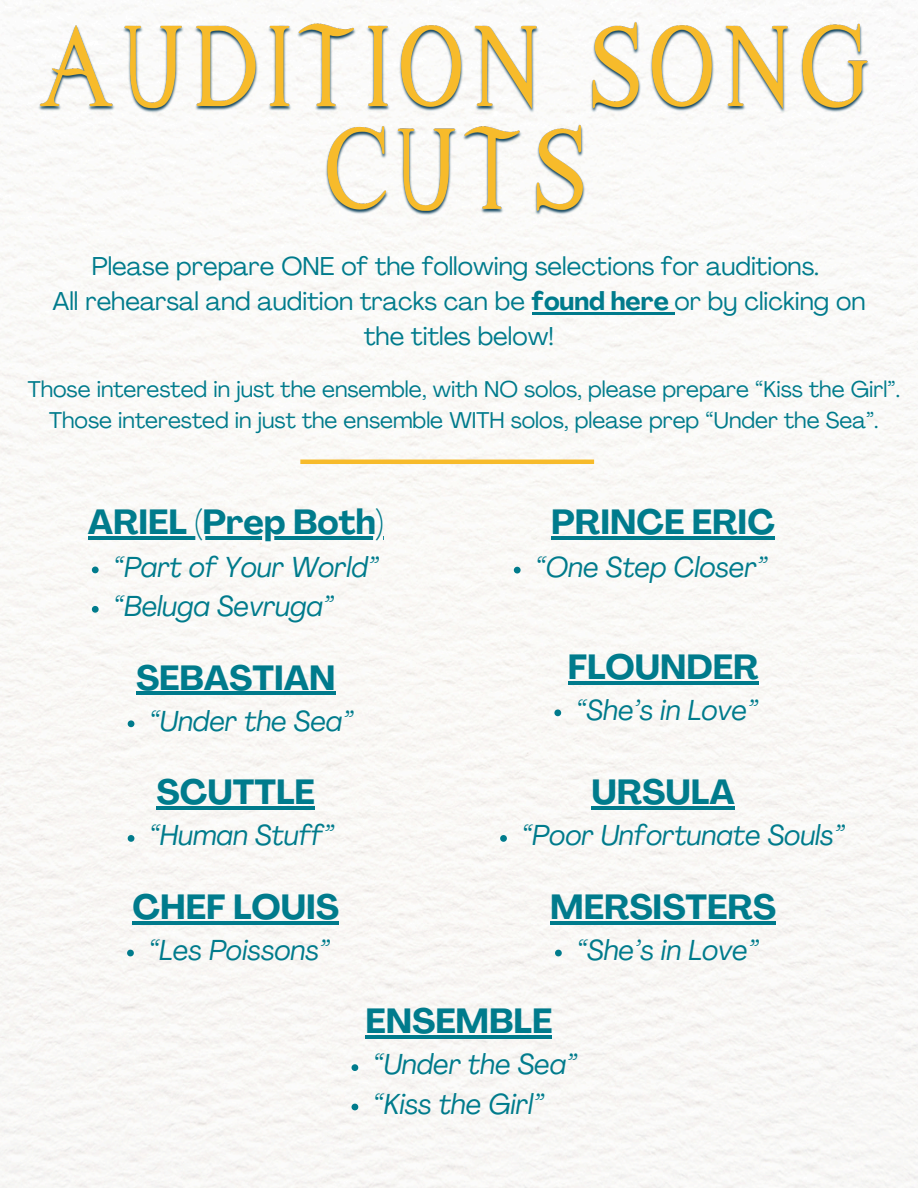
<style>
.page{position:relative;width:918px;height:1188px;background:#f9f8f6}
.page>*{position:absolute;margin:0;border:0;box-sizing:border-box;transform-origin:0 0}
.t1{font:700 34.5px "Agrandir";color:#007b8c}
.t2{font:italic 28.5px "Agrandir";color:#007b8c}
.t3{font:25.5px/34.8px "Agrandir";color:#007b8c;text-align:center}
.t4{font:22.5px/31.5px "Agrandir";color:#007b8c;text-align:center}
.s1{font-weight:700}
</style>
<div class="page">
<img style="left:35px;top:20px;width:846px;height:223px">
<hr style="left:532px;top:313px;width:142px;height:2px;background:#007b8c">
<hr style="left:300px;top:460px;width:294px;height:4px;background:#f7bb2b">
<hr style="left:88px;top:536px;width:296px;height:4px;background:#007b8c">
<svg style="left:92px;top:567px;width:7px;height:6px"></svg>
<svg style="left:92px;top:606px;width:7px;height:7px"></svg>
<hr style="left:551px;top:536px;width:224px;height:4px;background:#007b8c">
<svg style="left:514px;top:567px;width:7px;height:6px"></svg>
<hr style="left:136px;top:692px;width:199px;height:3px;background:#007b8c">
<svg style="left:128px;top:720px;width:6px;height:7px"></svg>
<hr style="left:568px;top:681px;width:191px;height:3px;background:#007b8c">
<svg style="left:554px;top:709px;width:7px;height:7px"></svg>
<hr style="left:592px;top:806px;width:143px;height:4px;background:#007b8c">
<svg style="left:500px;top:835px;width:7px;height:7px"></svg>
<hr style="left:157px;top:806px;width:158px;height:4px;background:#007b8c">
<svg style="left:128px;top:835px;width:6px;height:7px"></svg>
<hr style="left:133px;top:921px;width:206px;height:3px;background:#007b8c">
<svg style="left:127px;top:950px;width:7px;height:6px"></svg>
<hr style="left:366px;top:1036px;width:186px;height:3px;background:#007b8c">
<svg style="left:352px;top:1064px;width:6px;height:7px"></svg>
<svg style="left:352px;top:1104px;width:6px;height:6px"></svg>
<hr style="left:550px;top:921px;width:226px;height:3px;background:#007b8c">
<svg style="left:555px;top:950px;width:7px;height:6px"></svg>
<h5 class="t3" style="left:52px;top:252px;width:815px">Please prepare ONE of the following selections for auditions.<br>All rehearsal and audition tracks can be <span class="s1">found here</span> or by clicking on the titles below!</h5>
<p class="t4" style="left:28px;top:375px;width:874px">Those interested in just the ensemble, with NO solos, please prepare “Kiss the Girl”.<br>Those interested in just the ensemble WITH solos, please prep “Under the Sea”.</p>
<p class="t1" style="left:88px;top:508px;width:297px">ARIEL (Prep Both)</p>
<h3 class="t2" style="left:113px;top:555px;width:267px">“Part of Your World”</h3>
<p class="t2" style="left:113px;top:595px;width:222px">“Beluga Sevruga”</p>
<p class="t1" style="left:136px;top:664px;width:201px">SEBASTIAN</p>
<h2 class="t2" style="left:149px;top:709px;width:205px">“Under the Sea”</h2>
<p class="t1" style="left:157px;top:778px;width:160px">SCUTTLE</p>
<h2 class="t2" style="left:149px;top:824px;width:186px">“Human Stuff”</h2>
<p class="t1" style="left:133px;top:893px;width:208px">CHEF LOUIS</p>
<h2 class="t2" style="left:149px;top:938px;width:183px">“Les Poissons”</h2>
<p class="t1" style="left:551px;top:508px;width:225px">PRINCE ERIC</p>
<h2 class="t2" style="left:535px;top:555px;width:234px">“One Step Closer”</h2>
<p class="t1" style="left:568px;top:653px;width:192px">FLOUNDER</p>
<h2 class="t2" style="left:576px;top:698px;width:183px">“She’s in Love”</h2>
<p class="t1" style="left:592px;top:778px;width:145px">URSULA</p>
<h2 class="t2" style="left:522px;top:824px;width:324px">“Poor Unfortunate Souls”</h2>
<h2 class="t1" style="left:550px;top:893px;width:227px">MERSISTERS</h2>
<p class="t2" style="left:576px;top:938px;width:183px">“She’s in Love”</p>
<p class="t1" style="left:366px;top:1007px;width:188px">ENSEMBLE</p>
<h2 class="t2" style="left:373px;top:1053px;width:205px">“Under the Sea”</h2>
<p class="t2" style="left:373px;top:1092px;width:172px">“Kiss the Girl”</p>
</div>
